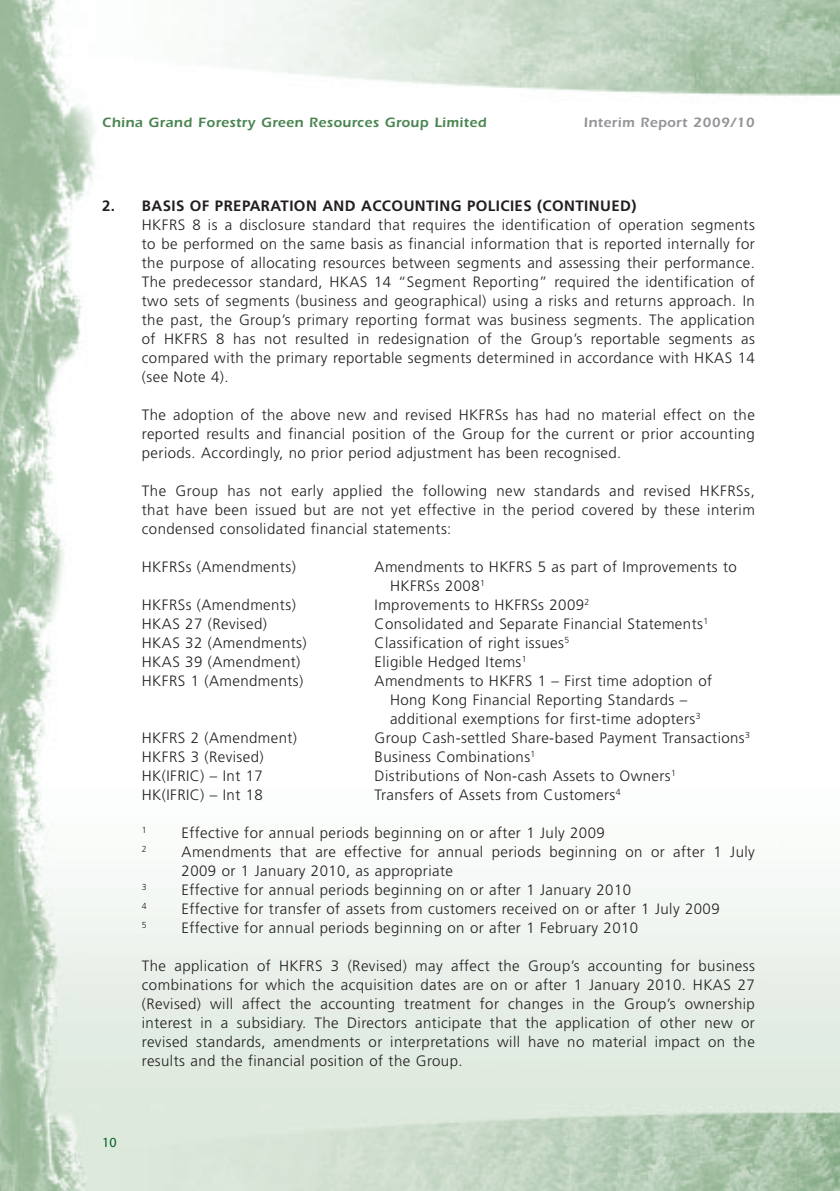
<style>
.page{position:relative;width:840px;height:1191px;background:#fff}
.page>*{position:absolute;margin:0;border:0;box-sizing:border-box;transform-origin:0 0}
.t1{font:300 15px/19px "Frutiger LT Std";letter-spacing:.03em;color:#231f20;text-align:justify}
.t2{font:700 15px "Frutiger LT Std";letter-spacing:.03em;color:#231f20}
.t3{font:600 14px "ITC Eras Std";letter-spacing:.03em;color:#4a8551}
.t4{font:600 14px "ITC Eras Std";letter-spacing:.03em;color:#939598}
.t5{font:14px "Myriad Pro";color:#006224}
.t6{font:300 8.8px "Frutiger LT Std";color:#231f20}
</style>
<div class="page">
<img style="left:0;top:0;width:839px;height:1190px">
<p class="t3" style="left:102px;top:114px;width:386px">China Grand Forestry Green Resources Group Limited</p>
<p class="t4" style="left:583px;top:114px;width:172px">Interim Report 2009/10</p>
<p class="t2" style="left:102px;top:197px;width:535px">2. BASIS OF PREPARATION AND ACCOUNTING POLICIES (CONTINUED)</p>
<p class="t1" style="left:142px;top:217px;width:614px">HKFRS 8 is a disclosure standard that requires the identification of operation segments to be performed on the same basis as financial information that is reported internally for the purpose of allocating resources between segments and assessing their performance.<br>The predecessor standard, HKAS 14 “Segment Reporting” required the identification of two sets of segments (business and geographical) using a risks and returns approach. In the past, the Group’s primary reporting format was business segments. The application of HKFRS 8 has not resulted in redesignation of the Group’s reportable segments as compared with the primary reportable segments determined in accordance with HKAS 14 (see Note 4).</p>
<p class="t1" style="left:142px;top:407px;width:614px">The adoption of the above new and revised HKFRSs has had no material effect on the reported results and financial position of the Group for the current or prior accounting periods. Accordingly, no prior period adjustment has been recognised.</p>
<p class="t1" style="left:142px;top:483px;width:614px">The Group has not early applied the following new standards and revised HKFRSs, that have been issued but are not yet effective in the period covered by these interim condensed consolidated financial statements:</p>
<p class="t1" style="left:142px;top:559px;width:155px">HKFRSs (Amendments)</p>
<p class="t1" style="left:390px;top:559px;width:348px;text-indent:-15px">Amendments to HKFRS 5 as part of Improvements to<br>HKFRSs 2008<sup>1</sup></p>
<p class="t1" style="left:142px;top:597px;width:155px">HKFRSs (Amendments)</p>
<p class="t1" style="left:374px;top:597px;width:216px">Improvements to HKFRSs 2009<sup>2</sup></p>
<p class="t1" style="left:142px;top:616px;width:127px">HKAS 27 (Revised)</p>
<p class="t1" style="left:374px;top:616px;width:335px">Consolidated and Separate Financial Statements<sup>1</sup></p>
<p class="t1" style="left:142px;top:635px;width:166px">HKAS 32 (Amendments)</p>
<p class="t1" style="left:374px;top:635px;width:196px">Classification of right issues<sup>5</sup></p>
<p class="t1" style="left:142px;top:654px;width:160px">HKAS 39 (Amendment)</p>
<p class="t1" style="left:374px;top:654px;width:153px">Eligible Hedged Items<sup>1</sup></p>
<p class="t1" style="left:142px;top:673px;width:163px">HKFRS 1 (Amendments)</p>
<p class="t1" style="left:390px;top:673px;width:323px;text-align:left;text-indent:-15px">Amendments to HKFRS 1 – First time adoption of<br>Hong Kong Financial Reporting Standards – additional exemptions for first-time adopters<sup>3</sup></p>
<p class="t1" style="left:142px;top:730px;width:157px">HKFRS 2 (Amendment)</p>
<p class="t1" style="left:374px;top:730px;width:377px">Group Cash-settled Share-based Payment Transactions<sup>3</sup></p>
<p class="t1" style="left:142px;top:749px;width:123px">HKFRS 3 (Revised)</p>
<p class="t1" style="left:374px;top:749px;width:162px">Business Combinations<sup>1</sup></p>
<p class="t1" style="left:142px;top:768px;width:122px">HK(IFRIC) – Int 17</p>
<p class="t1" style="left:374px;top:768px;width:303px">Distributions of Non-cash Assets to Owners<sup>1</sup></p>
<p class="t1" style="left:142px;top:787px;width:122px">HK(IFRIC) – Int 18</p>
<p class="t1" style="left:374px;top:787px;width:247px">Transfers of Assets from Customers<sup>4</sup></p>
<p class="t6" style="left:142px;top:825px;width:6px">1</p>
<p class="t1" style="left:181px;top:825px;width:424px">Effective for annual periods beginning on or after 1 July 2009</p>
<p class="t6" style="left:142px;top:844px;width:6px">2</p>
<p class="t1" style="left:181px;top:844px;width:574px">Amendments that are effective for annual periods beginning on or after 1 July<br>2009 or 1 January 2010, as appropriate</p>
<p class="t6" style="left:142px;top:882px;width:6px">3</p>
<p class="t1" style="left:181px;top:882px;width:451px">Effective for annual periods beginning on or after 1 January 2010</p>
<p class="t6" style="left:142px;top:901px;width:6px">4</p>
<p class="t1" style="left:181px;top:901px;width:539px">Effective for transfer of assets from customers received on or after 1 July 2009</p>
<p class="t6" style="left:142px;top:920px;width:6px">5</p>
<p class="t1" style="left:181px;top:920px;width:458px">Effective for annual periods beginning on or after 1 February 2010</p>
<p class="t1" style="left:142px;top:958px;width:614px">The application of HKFRS 3 (Revised) may affect the Group’s accounting for business combinations for which the acquisition dates are on or after 1 January 2010. HKAS 27 (Revised) will affect the accounting treatment for changes in the Group’s ownership interest in a subsidiary. The Directors anticipate that the application of other new or revised standards, amendments or interpretations will have no material impact on the results and the financial position of the Group.</p>
<p class="t5" style="left:102px;top:1133px;width:16px">10</p>
</div>
